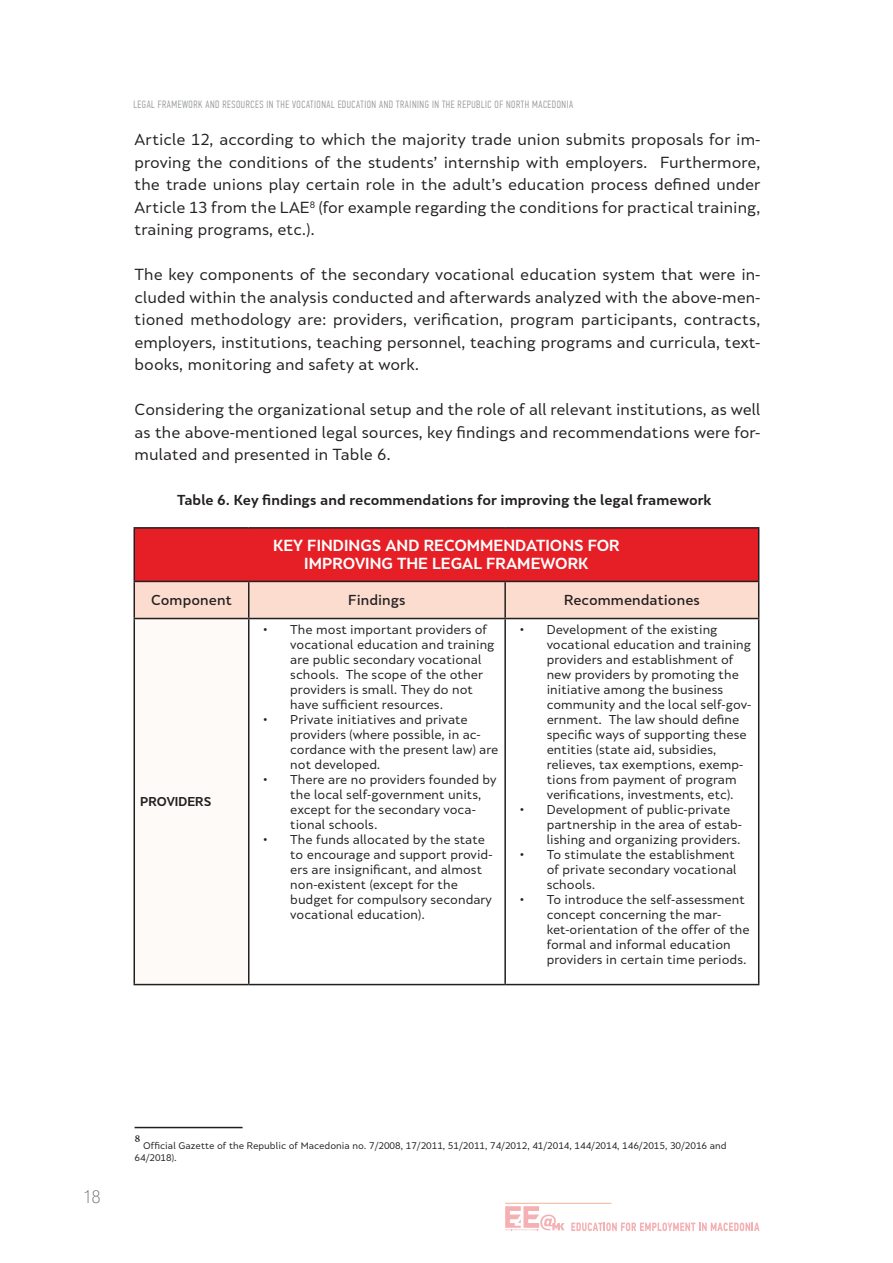
<style>
.page{position:relative;width:893px;height:1263px;background:#fff}
.page>*{position:absolute;margin:0;border:0;box-sizing:border-box;transform-origin:0 0}
.t1{font:100 condensed 18px "Helvetica Neue LT Std";color:#636366}
.t2{font:15px/22.5px "Skola Sans";color:#231f20;text-align:justify}
.t3{font:700 15px/18px "Skola Sans";color:#fff;text-align:center}
.t4{font:700 13.5px "Skola Sans";color:#231f20}
.t5{font:500 13.5px "Skola Sans";color:#231f20}
.t6{font:12px/15px "Skola Sans";color:#231f20}
.t7{font:700 12px "Skola Sans";color:#231f20}
.t8{font:300 10.5px "PF Din Text Comp Pro";letter-spacing:.05em;color:#939598}
.t9{font:9px/12px "Skola Sans";color:#231f20}
.s1{font-family:"Minion Pro";font-size:18px}
</style>
<div class="page">
<svg style="left:571px;top:1222px;width:188px;height:9px"></svg>
<svg style="left:505px;top:1206px;width:60px;height:25px"></svg>
<hr style="left:505px;top:1203px;width:106px;height:1px;background:#f5b39a">
<hr style="left:135px;top:1127px;width:108px;height:1px;background:#231f20">
<div style="left:134px;top:528px;width:625px;height:53px;background:#e61e25"></div>
<div style="left:135px;top:582px;width:623px;height:36px;background:#fbdcce"></div>
<div style="left:134px;top:618px;width:115px;height:366px;background:#fefaf8"></div>
<hr style="left:134px;top:527px;width:115px;height:2px;background:#231f20">
<hr style="left:134px;top:529px;width:1px;height:52px;background:#231f20">
<hr style="left:249px;top:527px;width:256px;height:2px;background:#231f20">
<hr style="left:505px;top:527px;width:254px;height:2px;background:#231f20">
<hr style="left:758px;top:529px;width:1px;height:52px;background:#231f20">
<hr style="left:134px;top:581px;width:115px;height:1px;background:#231f20">
<hr style="left:134px;top:582px;width:1px;height:36px;background:#231f20">
<hr style="left:249px;top:581px;width:256px;height:1px;background:#231f20">
<hr style="left:248px;top:582px;width:1px;height:36px;background:#231f20">
<hr style="left:505px;top:581px;width:254px;height:1px;background:#231f20">
<hr style="left:504px;top:582px;width:2px;height:36px;background:#231f20">
<hr style="left:758px;top:582px;width:1px;height:36px;background:#231f20">
<hr style="left:134px;top:618px;width:115px;height:1px;background:#231f20">
<hr style="left:134px;top:619px;width:1px;height:365px;background:#231f20">
<hr style="left:249px;top:618px;width:256px;height:1px;background:#231f20">
<hr style="left:248px;top:619px;width:1px;height:365px;background:#231f20">
<hr style="left:505px;top:618px;width:254px;height:1px;background:#231f20">
<hr style="left:504px;top:619px;width:2px;height:365px;background:#231f20">
<hr style="left:758px;top:619px;width:1px;height:365px;background:#231f20">
<hr style="left:134px;top:984px;width:115px;height:1px;background:#231f20">
<hr style="left:249px;top:984px;width:256px;height:1px;background:#231f20">
<hr style="left:505px;top:984px;width:254px;height:1px;background:#231f20">
<p class="t8" style="left:134px;top:98px;width:441px">LEGAL FRAMEWORK AND RESOURCES IN THE VOCATIONAL EDUCATION AND TRAINING IN THE REPUBLIC OF NORTH MACEDONIA</p>
<p class="t2" style="left:135px;top:128px;width:627px">Article 12, according to which the majority trade union submits proposals for im&shy;proving the conditions of the students’ internship with employers. Furthermore, the trade unions play certain role in the adult’s education process defined under Article 13 from the LAE<sup>8</sup> (for example regarding the conditions for practical training, training programs, etc.).</p>
<p class="t2" style="left:135px;top:263px;width:627px">The key components of the secondary vocational education system that were in&shy;cluded within the analysis conducted and afterwards analyzed with the above-men&shy;tioned methodology are: providers, verification, program participants, contracts, employers, institutions, teaching personnel, teaching programs and curricula, text&shy;books, monitoring and safety at work.</p>
<p class="t2" style="left:135px;top:398px;width:627px">Considering the organizational setup and the role of all relevant institutions, as well as the above-mentioned legal sources, key findings and recommendations were for&shy;mulated and presented in Table 6.</p>
<p class="t4" style="left:177px;top:492px;width:536px">Table 6. Key findings and recommendations for improving the legal framework</p>
<p class="t3" style="left:273px;top:536px;width:348px">KEY FINDINGS AND RECOMMENDATIONS FOR<br>IMPROVING THE LEGAL FRAMEWORK</p>
<p class="t5" style="left:151px;top:592px;width:82px">Component</p>
<p class="t5" style="left:348px;top:592px;width:59px">Findings</p>
<p class="t5" style="left:564px;top:592px;width:137px">Recommendationes</p>
<p class="t7" style="left:140px;top:794px;width:73px">PROVIDERS</p>
<p class="t6" style="left:290px;top:621px;width:206px;text-indent:-27px">• The most important providers of vocational education and training are public secondary vocational schools. The scope of the other providers is small. They do not have sufficient resources.</p>
<p class="t6" style="left:290px;top:711px;width:210px;text-indent:-27px">• Private initiatives and private providers (where possible, in ac&shy;cordance with the present law) are not developed.</p>
<p class="t6" style="left:290px;top:771px;width:208px;text-indent:-27px">• There are no providers founded by the local self-government units, except for the secondary voca&shy;tional schools.</p>
<p class="t6" style="left:290px;top:831px;width:204px;text-indent:-27px">• The funds allocated by the state to encourage and support provid&shy;ers are insignificant, and almost non-existent (except for the budget for compulsory secondary vocational education).</p>
<p class="t6" style="left:547px;top:621px;width:206px;text-indent:-27px">• Development of the existing vocational education and training providers and establishment of new providers by promoting the initiative among the business community and the local self-gov&shy;ernment. The law should define specific ways of supporting these entities (state aid, subsidies, relieves, tax exemptions, exemp&shy;tions from payment of program verifications, investments, etc).</p>
<p class="t6" style="left:547px;top:801px;width:197px;text-indent:-27px">• Development of public-private partnership in the area of estab&shy;lishing and organizing providers.</p>
<p class="t6" style="left:547px;top:846px;width:192px;text-indent:-27px">• To stimulate the establishment of private secondary vocational schools.</p>
<p class="t6" style="left:547px;top:891px;width:205px;text-indent:-27px">• To introduce the self-assessment concept concerning the mar&shy;ket-orientation of the offer of the formal and informal education providers in certain time periods.</p>
<h1 class="t1" style="left:83px;top:1186px;width:19px">18</h1>
<p class="t9" style="left:135px;top:1140px;width:594px"><span class="s1">8</span> Official Gazette of the Republic of Macedonia no. 7/2008, 17/2011, 51/2011, 74/2012, 41/2014, 144/2014, 146/2015, 30/2016 and<br>64/2018).</p>
</div>
